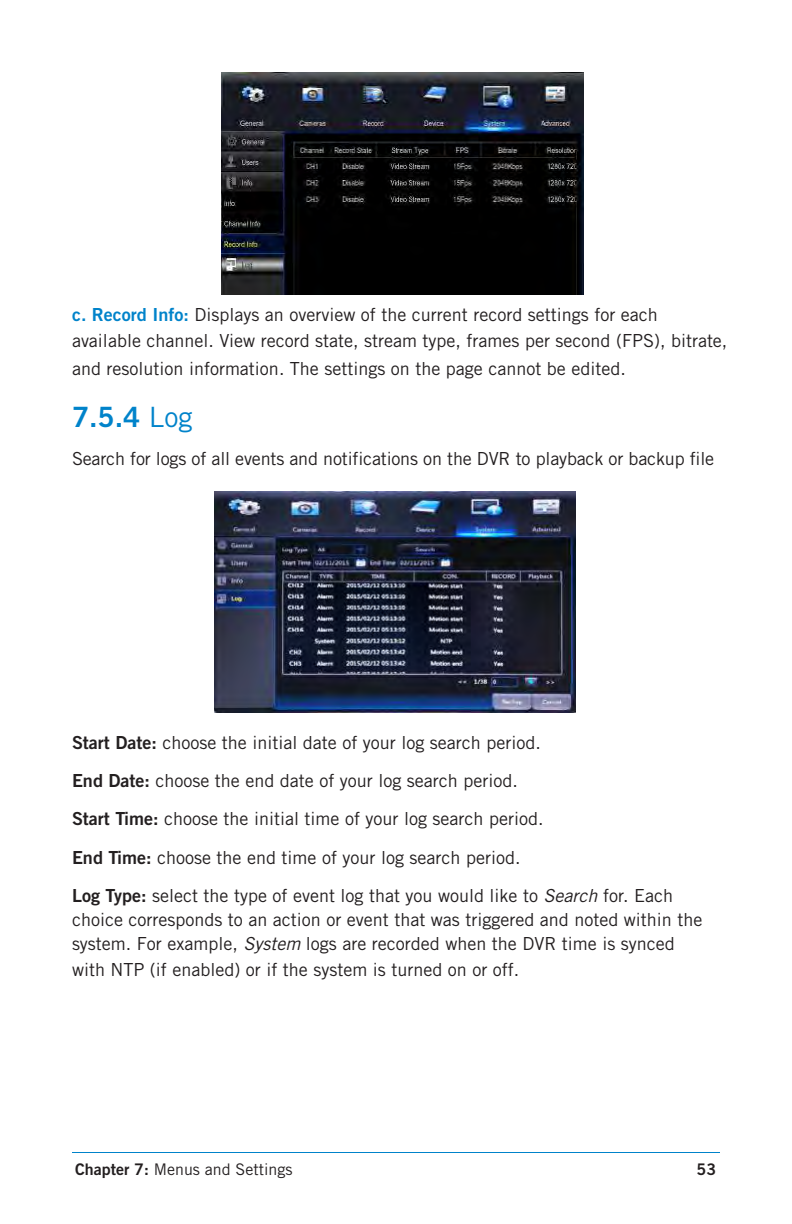
<style>
.page{position:relative;width:792px;height:1224px;background:#fff}
.page>*{position:absolute;margin:0;border:0;box-sizing:border-box;transform-origin:0 0}
.t1{font:28px "Trade Gothic Bold Two";color:#0083ca}
.t2{font:18px/38.4px "Trade Gothic";color:#231f20}
.t3{font:16px "Trade Gothic";color:#231f20}
.t4{font:16px "Trade Gothic Bold Two";color:#231f20}
.s1{font-family:"Trade Gothic Bold Two";color:#0083ca}
.s2{font-family:"Trade Gothic"}
.s3{font-family:"Trade Gothic Bold Two"}
.s4{font-style:italic}
</style>
<div class="page">
<hr style="left:72px;top:1152px;width:648px;height:1px;background:#0083ca">
<img style="left:215px;top:491px;width:361px;height:221px">
<img style="left:222px;top:72px;width:361px;height:223px">
<p class="t2" style="left:72px;top:301px;width:657px;line-height:26px"><span class="s1">c. Record Info:</span> Displays an overview of the current record settings for each available channel. View record state, stream type, frames per second (FPS), bitrate,</p>
<p class="t2" style="left:72px;top:349px;width:555px">and resolution information. The settings on the page cannot be edited.</p>
<h1 class="t1" style="left:72px;top:399px;width:122px">7.5.4 <span class="s2">Log</span></h1>
<p class="t2" style="left:72px;top:439px;width:644px">Search for logs of all events and notifications on the DVR to playback or backup file</p>
<p class="t2" style="left:72px;top:723px;width:603px"><span class="s3">Start Date:</span> choose the initial date of your log search period.<br><span class="s3">End Date:</span> choose the end date of your log search period.<br><span class="s3">Start Time:</span> choose the initial time of your log search period.<br><span class="s3">End Time:</span> choose the end time of your log search period.<br><span class="s3">Log Type:</span> select the type of event log that you would like to <span class="s4">Search</span> for. Each</p>
<p class="t2" style="left:72px;top:908px;width:632px;line-height:24px">choice corresponds to an action or event that was triggered and noted within the system. For example, <span class="s4">System</span> logs are recorded when the DVR time is synced</p>
<p class="t2" style="left:72px;top:950px;width:449px">with NTP (if enabled) or if the system is turned on or off.</p>
<p class="t3" style="left:75px;top:1160px;width:219px"><span class="s3">Chapter 7:</span> Menus and Settings</p>
<p class="t4" style="left:697px;top:1159px;width:21px">53</p>
</div>
